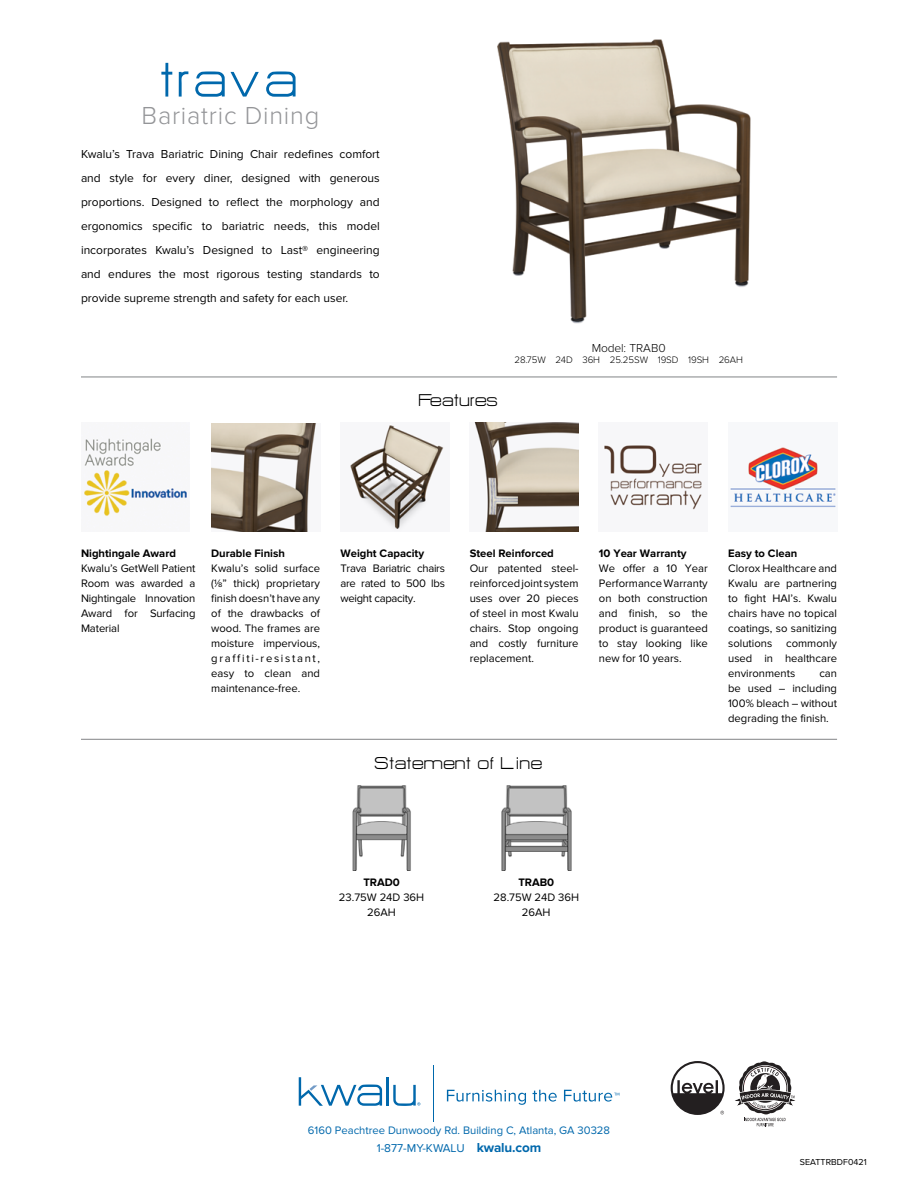
<style>
.page{position:relative;width:918px;height:1188px;background:#fff}
.page>*{position:absolute;margin:0;border:0;box-sizing:border-box;transform-origin:0 0}
.t1{font:60px "HURTMOLD";letter-spacing:.03em;color:#0068ac}
.t2{font:300 25.5px "Proxima Nova";letter-spacing:.03em;color:#949598}
.t3{font:21px "HURTMOLD";color:#000}
.t4{font:12px/24px "Proxima Nova";color:#000;text-align:justify}
.t5{font:300 12px "Proxima Nova";letter-spacing:-.005em;color:#000}
.t6{font:11.85px "Proxima Nova";color:#0068ac}
.t7{font:11.25px/15px "Proxima Nova";color:#000;text-align:justify}
.t8{font:700 11.25px "Proxima Nova";color:#000}
.t9{font:11.25px "Proxima Nova";color:#0068ac}
.t10{font:300 9.75px "Proxima Nova";letter-spacing:-.01em;color:#000}
.t11{font:9px "Proxima Nova";color:#000}
.s1{font-weight:700;font-size:13.5px}
</style>
<div class="page">
<hr style="left:81px;top:376px;width:756px;height:2px;background:#909294">
<hr style="left:433px;top:1066px;width:1px;height:56px;background:#0068ac">
<hr style="left:387px;top:1077px;width:2px;height:29px;background:#0068ac">
<svg style="left:393px;top:1085px;width:27px;height:21px"></svg>
<svg style="left:299px;top:1077px;width:83px;height:29px"></svg>
<svg style="left:447px;top:1090px;width:79px;height:15px"></svg>
<svg style="left:533px;top:1090px;width:24px;height:12px"></svg>
<svg style="left:564px;top:1090px;width:55px;height:12px"></svg>
<img style="left:352px;top:785px;width:59px;height:86px">
<img style="left:501px;top:785px;width:70px;height:86px">
<img style="left:497px;top:39px;width:254px;height:285px">
<hr style="left:81px;top:739px;width:756px;height:1px;background:#909294">
<img style="left:211px;top:423px;width:106px;height:109px">
<img style="left:475px;top:423px;width:104px;height:109px">
<img style="left:604px;top:445px;width:98px;height:65px">
<img style="left:730px;top:447px;width:106px;height:61px">
<img style="left:350px;top:425px;width:94px;height:105px">
<img style="left:84px;top:438px;width:103px;height:79px">
<svg style="left:671px;top:1061px;width:54px;height:54px"></svg>
<svg style="left:735px;top:1061px;width:61px;height:65px"></svg>
<h1 class="t1" style="left:161px;top:49px;width:140px">trava</h1>
<h2 class="t2" style="left:142px;top:101px;width:179px">Bariatric Dining</h2>
<p class="t4" style="left:81px;top:142px;width:300px">Kwalu’s Trava Bariatric Dining Chair redefines comfort and style for every diner, designed with generous proportions. Designed to reflect the morphology and ergonomics specific to bariatric needs, this model incorporates Kwalu’s Designed to Last® engineering and endures the most rigorous testing standards to provide supreme strength and safety for each user.</p>
<h3 class="t3" style="left:419px;top:389px;width:81px">Features</h3>
<p class="t5" style="left:592px;top:341px;width:76px">Model: TRAB0</p>
<p class="t10" style="left:514px;top:354px;width:230px">28.75W 24D 36H 25.25SW 19SD 19SH 26AH</p>
<p class="t8" style="left:81px;top:546px;width:97px">Nightingale Award</p>
<p class="t7" style="left:81px;top:561px;width:116px">Kwalu’s GetWell Patient Room was awarded a Nightingale Innovation Award for Surfacing Material</p>
<p class="t8" style="left:211px;top:546px;width:75px">Durable Finish</p>
<p class="t7" style="left:211px;top:561px;width:110px">Kwalu’s solid surface (1/8” thick) proprietary finish doesn’t have any of the drawbacks of wood. The frames are moisture impervious, graffiti-resistant, easy to clean and maintenance-free.</p>
<p class="t8" style="left:340px;top:546px;width:85px">Weight Capacity</p>
<p class="t7" style="left:340px;top:561px;width:106px">Trava Bariatric chairs are rated to 500 lbs weight capacity.</p>
<p class="t8" style="left:470px;top:546px;width:86px">Steel Reinforced</p>
<p class="t7" style="left:470px;top:561px;width:110px">Our patented steel&shy;reinforced joint system uses over 20 pieces of steel in most Kwalu chairs. Stop ongoing and costly furniture replacement.</p>
<h3 class="t3" style="left:375px;top:752px;width:169px">Statement of Line</h3>
<p class="t8" style="left:599px;top:546px;width:89px">10 Year Warranty</p>
<p class="t7" style="left:599px;top:561px;width:110px">We offer a 10 Year Performance Warranty on both construction and finish, so the product is guaranteed to stay looking like new for 10 years.</p>
<p class="t8" style="left:728px;top:546px;width:71px">Easy to Clean</p>
<p class="t7" style="left:728px;top:561px;width:110px">Clorox Healthcare and Kwalu are partnering to fight HAI’s. Kwalu chairs have no topical coatings, so sanitizing solutions commonly used in healthcare environments</p>
<p class="t7" style="left:728px;top:666px;width:110px;text-indent:91px">can be used – including 100% bleach – without degrading the finish.</p>
<p class="t8" style="left:363px;top:876px;width:38px">TRAD0</p>
<p class="t7" style="left:339px;top:890px;width:87px;text-align:center">23.75W 24D 36H<br>26AH</p>
<p class="t8" style="left:518px;top:876px;width:37px">TRAB0</p>
<p class="t7" style="left:494px;top:890px;width:87px;text-align:center">28.75W 24D 36H<br>26AH</p>
<p class="t9" style="left:308px;top:1124px;width:304px">6160 Peachtree Dunwoody Rd. Building C, Atlanta, GA 30328</p>
<p class="t6" style="left:377px;top:1142px;width:166px">1-877-MY-KWALU <span class="s1">kwalu.com</span></p>
<p class="t11" style="left:800px;top:1157px;width:69px">SEATTRBDF0421</p>
</div>
